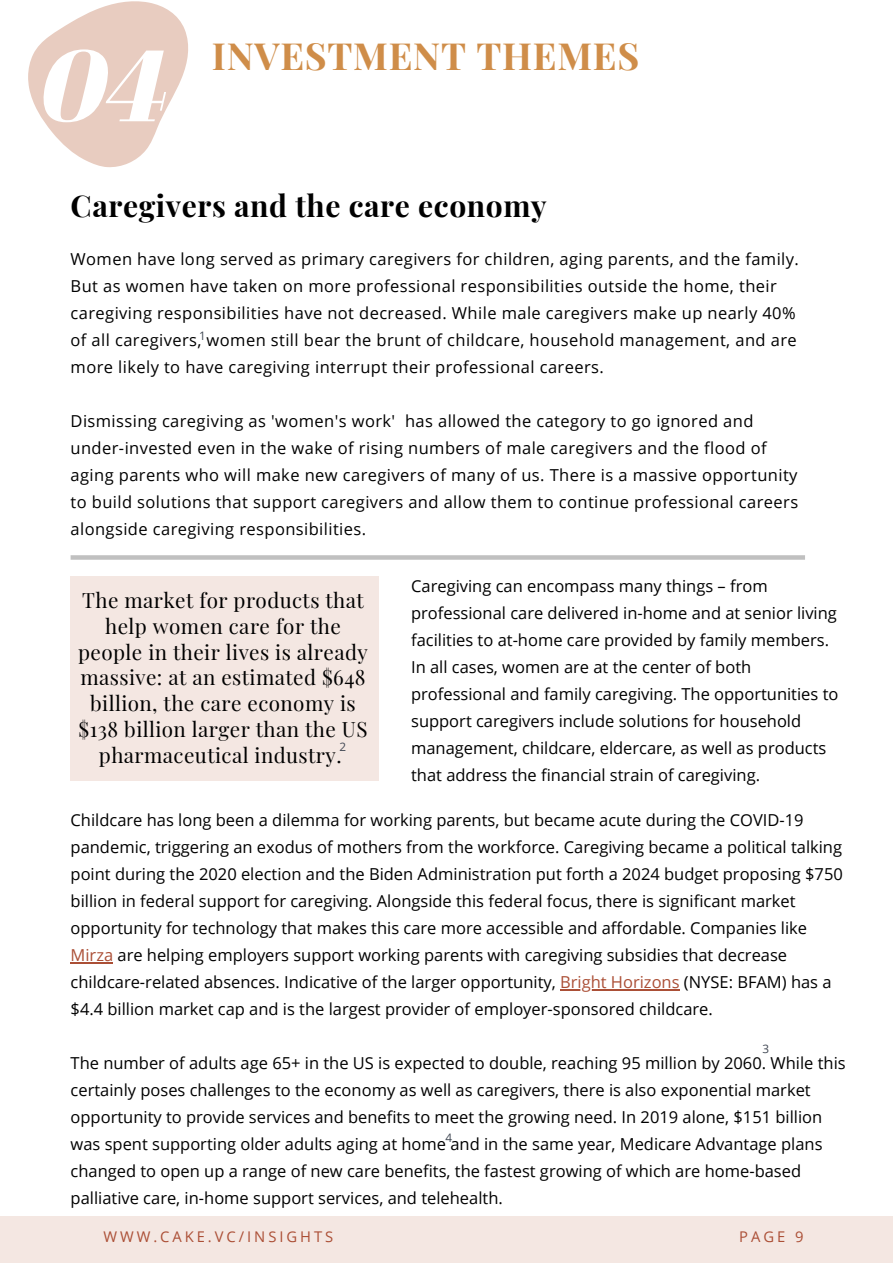
<style>
.page{position:relative;width:893px;height:1264px;background:#fff}
.page>*{position:absolute;margin:0;border:0;box-sizing:border-box;transform-origin:0 0}
.t1{font:100.95px "CA Generated";color:#fff}
.t2{font:700 37.5px "Playfair Display";letter-spacing:.02em;color:#cf8d49}
.t3{font:700 30px "Playfair Display";letter-spacing:.02em;color:#000}
.t4{font:20.7px/25.8px "Playfair Display";letter-spacing:.02em;color:#000;text-align:center}
.t5{font:16.5px/27px "Open Sans";color:#000}
.t6{font:16.5px/27px "Open Sans";letter-spacing:.025em;color:#000}
.t7{font:14.7px "Open Sans";letter-spacing:.2em;color:#ab4f36}
.t8{font:11.7px "Open Sans";color:#3f4652}
.s1{color:#ab4f36}
</style>
<div class="page">
<svg style="left:28px;top:1px;width:160px;height:166px"></svg>
<div style="left:0;top:1216px;width:892px;height:46px;background:#f4e7e2"></div>
<div style="left:71px;top:576px;width:307px;height:204px;background:#f4e7e2"></div>
<svg style="left:71px;top:555px;width:734px;height:4px;background:#c3c3c3"></svg>
<hr style="left:71px;top:962px;width:42px;height:1px;background:#ab4f36">
<hr style="left:560px;top:989px;width:119px;height:1px;background:#ab4f36">
<h1 class="t1" style="left:42px;top:14px;width:129px">04</h1>
<h2 class="t2" style="left:212px;top:30px;width:429px">INVESTMENT THEMES</h2>
<h3 class="t3" style="left:71px;top:184px;width:477px">Caregivers and the care economy</h3>
<p class="t6" style="left:71px;top:245px;width:729px">Women have long served as primary caregivers for children, aging parents, and the family.<br>But as women have taken on more professional responsibilities outside the home, their caregiving responsibilities have not decreased. While male caregivers make up nearly 40% of all caregivers, women still bear the brunt of childcare, household management, and are more likely to have caregiving interrupt their professional careers.</p>
<p class="t6" style="left:71px;top:407px;width:729px">Dismissing caregiving as 'women's work' has allowed the category to go ignored and under-invested even in the wake of rising numbers of male caregivers and the flood of aging parents who will make new caregivers of many of us. There is a massive opportunity to build solutions that support caregivers and allow them to continue professional careers alongside caregiving responsibilities.</p>
<p class="t8" style="left:199px;top:327px;width:8px">1</p>
<p class="t5" style="left:411px;top:571px;width:429px">Caregiving can encompass many things – from professional care delivered in-home and at senior living facilities to at-home care provided by family members.<br>In all cases, women are at the center of both professional and family caregiving. The opportunities to support caregivers include solutions for household management, childcare, eldercare, as well as products that address the financial strain of caregiving.</p>
<p class="t5" style="left:71px;top:806px;width:773px">Childcare has long been a dilemma for working parents, but became acute during the COVID-19 pandemic, triggering an exodus of mothers from the workforce. Caregiving became a political talking point during the 2020 election and the Biden Administration put forth a 2024 budget proposing $750 billion in federal support for caregiving. Alongside this federal focus, there is significant market opportunity for technology that makes this care more accessible and affordable. Companies like <span class="s1">Mirza</span> are helping employers support working parents with caregiving subsidies that decrease childcare-related absences. Indicative of the larger opportunity, <span class="s1">Bright Horizons</span> (NYSE: BFAM) has a $4.4 billion market cap and is the largest provider of employer-sponsored childcare.</p>
<p class="t5" style="left:71px;top:1049px;width:776px">The number of adults age 65+ in the US is expected to double, reaching 95 million by 2060. While this certainly poses challenges to the economy as well as caregivers, there is also exponential market opportunity to provide services and benefits to meet the growing need. In 2019 alone, $151 billion was spent supporting older adults aging at home and in the same year, Medicare Advantage plans changed to open up a range of new care benefits, the fastest growing of which are home-based palliative care, in-home support services, and telehealth.</p>
<p class="t4" style="left:78px;top:586px;width:291px">The market for products that help women care for the people in their lives is already massive: at an estimated $648 billion, the care economy is $138 billion larger than the US pharmaceutical industry.</p>
<p class="t8" style="left:339px;top:738px;width:8px">2</p>
<p class="t8" style="left:762px;top:1040px;width:8px">3</p>
<p class="t8" style="left:445px;top:1129px;width:8px">4</p>
<p class="t7" style="left:103px;top:1226px;width:231px">WWW.CAKE.VC/INSIGHTS</p>
<p class="t7" style="left:739px;top:1226px;width:66px">PAGE 9</p>
</div>
